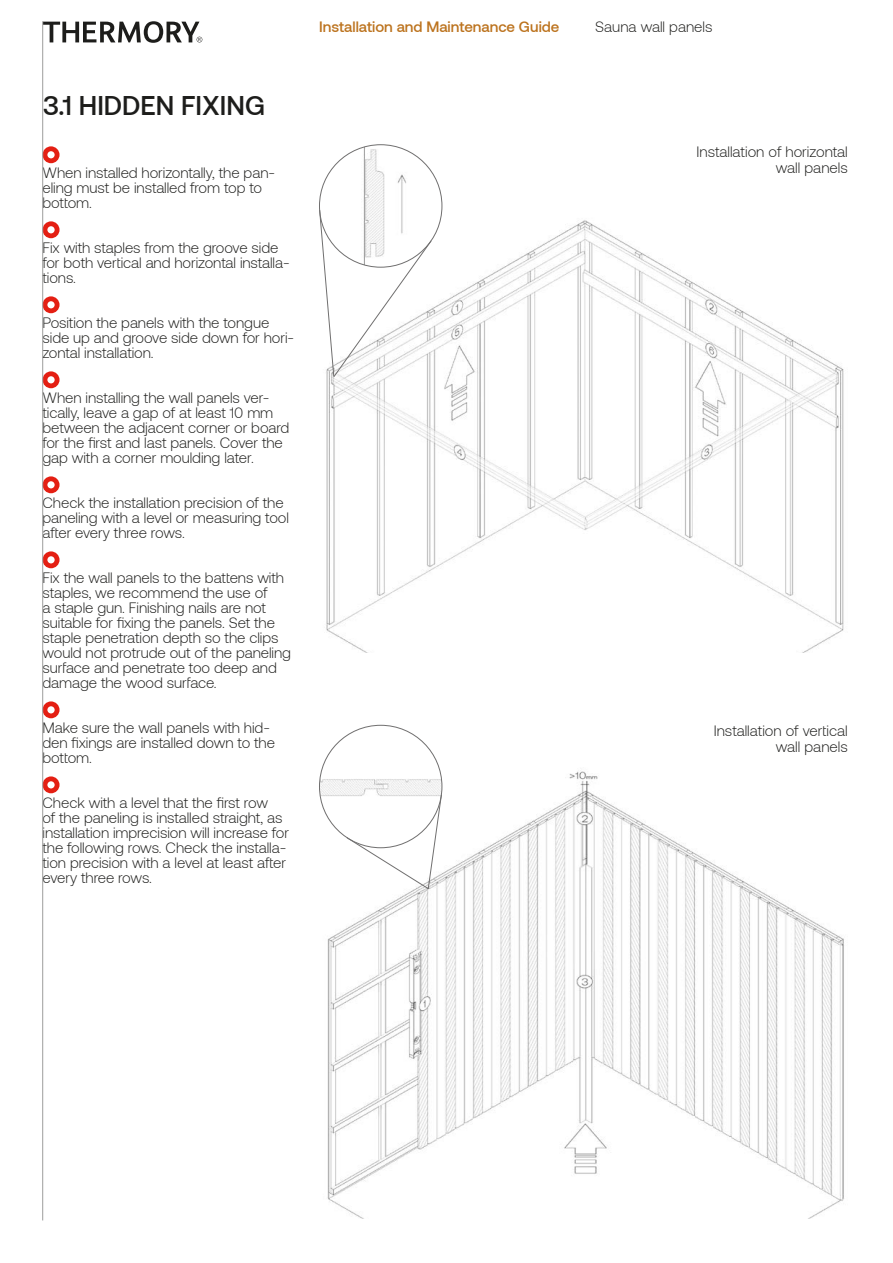
<style>
.page{position:relative;width:893px;height:1263px;background:#fff}
.page>*{position:absolute;margin:0;border:0;box-sizing:border-box;transform-origin:0 0}
.t1{font:500 27px "Aeonik";color:#1d1d1b}
.t2{font:300 15px/15px "Aeonik";letter-spacing:-.005em;color:#1d1d1b}
.t3{font:500 15px "Aeonik";color:#bc731e}
</style>
<div class="page">
<img style="left:319px;top:144px;width:525px;height:509px">
<img style="left:322px;top:727px;width:522px;height:492px">
<svg style="left:43px;top:146px;width:17px;height:17px"></svg>
<svg style="left:43px;top:221px;width:17px;height:17px"></svg>
<svg style="left:43px;top:296px;width:17px;height:17px"></svg>
<svg style="left:43px;top:371px;width:17px;height:17px"></svg>
<svg style="left:43px;top:476px;width:17px;height:17px"></svg>
<svg style="left:43px;top:551px;width:17px;height:17px"></svg>
<svg style="left:43px;top:701px;width:17px;height:17px"></svg>
<svg style="left:43px;top:776px;width:17px;height:17px"></svg>
<img style="left:344px;top:145px;width:98px;height:122px">
<svg style="left:319px;top:210px;width:113px;height:167px"></svg>
<img style="left:319px;top:768px;width:123px;height:80px">
<svg style="left:346px;top:794px;width:96px;height:95px"></svg>
<svg style="left:43px;top:21px;width:159px;height:22px"></svg>
<hr style="left:42px;top:21px;width:1px;height:1199px;background:#9d9d9c">
<h1 class="t1" style="left:43px;top:96px;width:224px">3.1 HIDDEN FIXING</h1>
<p class="t2" style="left:43px;top:166px;width:234px">When installed horizontally, the pan&shy;eling must be installed from top to bottom.</p>
<p class="t2" style="left:43px;top:241px;width:249px">Fix with staples from the groove side for both vertical and horizontal installa&shy;tions.</p>
<p class="t2" style="left:43px;top:317px;width:253px">Position the panels with the tongue side up and groove side down for hori&shy;zontal installation.</p>
<p class="t2" style="left:43px;top:392px;width:248px">When installing the wall panels ver&shy;tically, leave a gap of at least 10 mm between the adjacent corner or board for the first and last panels. Cover the gap with a corner moulding later.</p>
<p class="t2" style="left:43px;top:497px;width:248px">Check the installation precision of the paneling with a level or measuring tool after every three rows.</p>
<p class="t2" style="left:43px;top:571px;width:250px">Fix the wall panels to the battens with staples, we recommend the use of<br>a staple gun. Finishing nails are not suitable for fixing the panels. Set the staple penetration depth so the clips would not protrude out of the paneling surface and penetrate too deep and damage the wood surface.</p>
<p class="t2" style="left:43px;top:722px;width:234px">Make sure the wall panels with hid&shy;den fixings are installed down to the bottom.</p>
<p class="t2" style="left:43px;top:796px;width:248px">Check with a level that the first row<br>of the paneling is installed straight, as installation imprecision will increase for the following rows. Check the installa&shy;tion precision with a level at least after every three rows.</p>
<p class="t3" style="left:319px;top:18px;width:242px">Installation and Maintenance Guide</p>
<p class="t2" style="left:595px;top:20px;width:119px">Sauna wall panels</p>
<p class="t2" style="left:697px;top:145px;width:153px;line-height:16.5px;text-align:right">Installation of horizontal wall panels</p>
<p class="t2" style="left:714px;top:722px;width:135px;line-height:16.5px;text-align:right">Installation of vertical wall panels</p>
</div>
